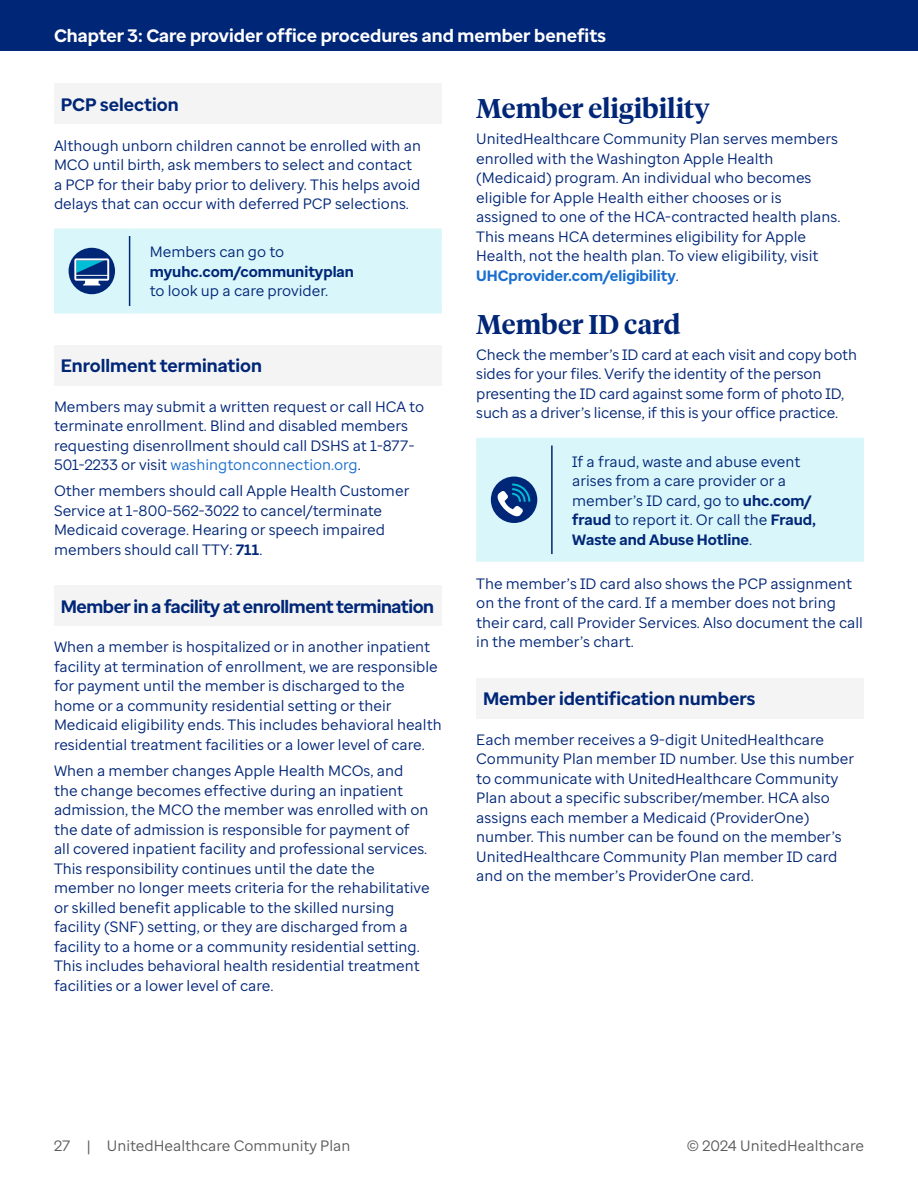
<style>
.page{position:relative;width:918px;height:1188px;background:#fff}
.page>*{position:absolute;margin:0;border:0;box-sizing:border-box;transform-origin:0 0}
.H4{font:600 27px "UHC Serif Headline";color:#002677}
.H5_Sans_Gray_Shading{font:700 18px "Enterprise Sans";color:#002677}
.t1{font:700 18px "Enterprise Sans";color:#fff}
.H5_Sans_Gray_Shading-2{font:700 18px "Enterprise Sans";letter-spacing:-.025em;color:#002677}
.Body{font:15px/19.5px "Enterprise Sans";color:#002677}
.t2{font:15px "Enterprise Sans";color:#5a5a5a}
.s1{font-weight:700}
.s2{color:#196ecf}
.s3{font-weight:700;color:#196ecf}
</style>
<div class="page">
<div style="left:0;top:0;width:918px;height:51px;background:#002677"></div>
<div style="left:54px;top:83px;width:388px;height:41px;background:#f4f4f4"></div>
<div style="left:54px;top:345px;width:388px;height:40px;background:#f4f4f4"></div>
<div style="left:54px;top:585px;width:388px;height:41px;background:#f4f4f4"></div>
<div style="left:54px;top:229px;width:76px;height:7px;background:#d9f6fa"></div>
<div style="left:54px;top:306px;width:76px;height:7px;background:#d9f6fa"></div>
<div style="left:130px;top:229px;width:312px;height:7px;background:#d9f6fa"></div>
<div style="left:130px;top:306px;width:312px;height:7px;background:#d9f6fa"></div>
<svg style="left:54px;top:236px;width:388px;height:70px;background:#cdebf3"></svg>
<div style="left:476px;top:678px;width:388px;height:41px;background:#f4f4f4"></div>
<div style="left:476px;top:445px;width:388px;height:109px;background:#d9f6fa"></div>
<hr style="left:551px;top:445px;width:2px;height:109px;background:#002677">
<div style="left:476px;top:438px;width:76px;height:7px;background:#d9f6fa"></div>
<div style="left:476px;top:554px;width:76px;height:8px;background:#d9f6fa"></div>
<div style="left:552px;top:438px;width:312px;height:7px;background:#d9f6fa"></div>
<div style="left:552px;top:554px;width:312px;height:8px;background:#d9f6fa"></div>
<div style="left:491px;top:477px;width:46px;height:46px;background:#002677;border-radius:50%"></div>
<svg style="left:497px;top:484px;width:33px;height:32px"></svg>
<p class="t1" style="left:54px;top:24px;width:553px">Chapter 3: Care provider office procedures and member benefits</p>
<p class="H5_Sans_Gray_Shading" style="left:61px;top:93px;width:119px">PCP selection</p>
<p class="Body" style="left:54px;top:135px;width:369px">Although unborn children cannot be enrolled with an MCO until birth, ask members to select and contact a PCP for their baby prior to delivery. This helps avoid delays that can occur with deferred PCP selections.</p>
<p class="Body" style="left:150px;top:242px;width:206px">Members can go to <span class="s1">myuhc.com/communityplan </span>to look up a care provider.</p>
<p class="H5_Sans_Gray_Shading" style="left:61px;top:354px;width:203px">Enrollment termination</p>
<p class="Body" style="left:54px;top:397px;width:372px">Members may submit a written request or call HCA to terminate enrollment. Blind and disabled members requesting disenrollment should call DSHS at 1-877- 501-2233 or visit <span class="s2">washingtonconnection.org</span>.</p>
<p class="Body" style="left:54px;top:481px;width:357px">Other members should call Apple Health Customer Service at 1-800-562-3022 to cancel/terminate Medicaid coverage. Hearing or speech impaired members should call TTY: <span class="s1">711</span>.</p>
<p class="H5_Sans_Gray_Shading-2" style="left:61px;top:595px;width:375px">Member in a facility at enrollment termination</p>
<p class="Body" style="left:54px;top:637px;width:389px">When a member is hospitalized or in another inpatient facility at termination of enrollment, we are responsible for payment until the member is discharged to the home or a community residential setting or their Medicaid eligibility ends. This includes behavioral health residential treatment facilities or a lower level of care.</p>
<p class="Body" style="left:54px;top:761px;width:377px">When a member changes Apple Health MCOs, and the change becomes effective during an inpatient admission, the MCO the member was enrolled with on the date of admission is responsible for payment of<br>all covered inpatient facility and professional services.<br>This responsibility continues until the date the member no longer meets criteria for the rehabilitative or skilled benefit applicable to the skilled nursing facility (SNF) setting, or they are discharged from a facility to a home or a community residential setting.<br>This includes behavioral health residential treatment facilities or a lower level of care.</p>
<p class="H4" style="left:476px;top:90px;width:235px">Member eligibility</p>
<p class="Body" style="left:476px;top:129px;width:366px">UnitedHealthcare Community Plan serves members enrolled with the Washington Apple Health (Medicaid) program. An individual who becomes eligible for Apple Health either chooses or is assigned to one of the HCA-contracted health plans.<br>This means HCA determines eligibility for Apple Health, not the health plan. To view eligibility, visit <span class="s3">UHCprovider.com/eligibility</span>.</p>
<p class="H4" style="left:476px;top:305px;width:206px">Member ID card</p>
<p class="Body" style="left:476px;top:345px;width:382px">Check the member’s ID card at each visit and copy both sides for your files. Verify the identity of the person presenting the ID card against some form of photo ID, such as a driver’s license, if this is your office practice.</p>
<p class="Body" style="left:572px;top:451px;width:245px">If a fraud, waste and abuse event arises from a care provider or a member’s ID card, go to <span class="s1">uhc.com/ fraud</span> to report it. Or call the <span class="s1">Fraud,<br>Waste and Abuse Hotline</span>.</p>
<p class="Body" style="left:476px;top:574px;width:388px">The member’s ID card also shows the PCP assignment on the front of the card. If a member does not bring their card, call Provider Services. Also document the call in the member’s chart.</p>
<p class="H5_Sans_Gray_Shading" style="left:483px;top:687px;width:274px">Member identification numbers</p>
<p class="Body" style="left:476px;top:730px;width:379px">Each member receives a 9-digit UnitedHealthcare Community Plan member ID number. Use this number to communicate with UnitedHealthcare Community Plan about a specific subscriber/member. HCA also assigns each member a Medicaid (ProviderOne) number. This number can be found on the member’s UnitedHealthcare Community Plan member ID card and on the member’s ProviderOne card.</p>
<p class="t2" style="left:54px;top:1136px;width:298px">27 | UnitedHealthcare Community Plan</p>
<p class="t2" style="left:687px;top:1136px;width:178px">© 2024 UnitedHealthcare</p>
</div>
